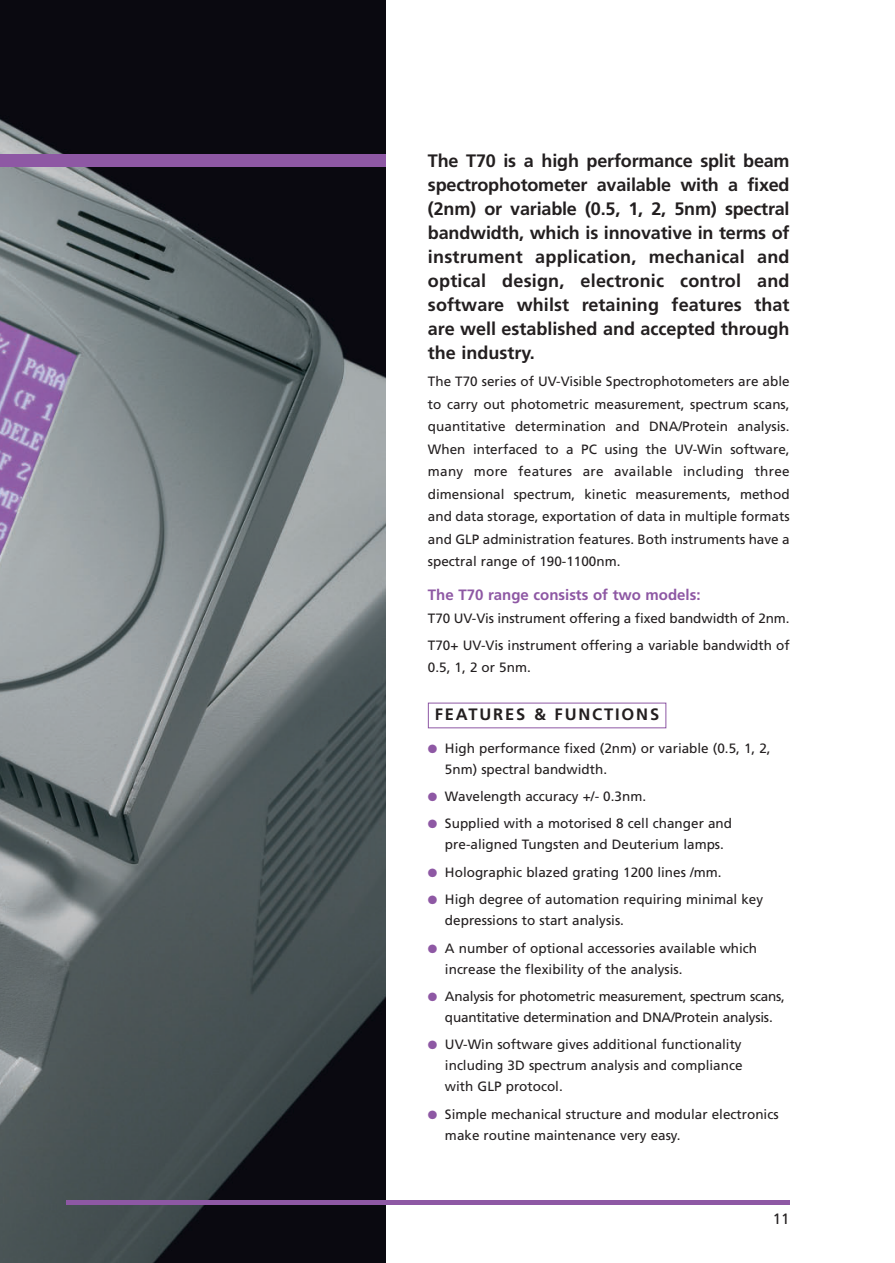
<style>
.page{position:relative;width:895px;height:1263px;background:#fff}
.page>*{position:absolute;margin:0;border:0;box-sizing:border-box;transform-origin:0 0}
.t1{font:700 18px/24px "Frutiger";color:#231f20;text-align:justify}
.t2{font:700 16.5px "Frutiger";letter-spacing:.11em;color:#231f20}
.t3{font:700 15px "Frutiger";color:#8e58a4}
.t4{font:15px "Frutiger";color:#231f20}
.t5{font:13.5px/22.5px "Frutiger";color:#231f20}
.s1{color:#8e58a4}
</style>
<div class="page">
<img style="left:0;top:0;width:385px;height:1263px">
<div style="left:0;top:154px;width:385px;height:13px;background:#8e58a4"></div>
<div style="left:428px;top:703px;width:238px;height:25px;border:1px solid #8e58a4"></div>
<hr style="left:66px;top:1200px;width:723px;height:4px;background:#8e58a4">
<p class="t1" style="left:428px;top:151px;width:363px">The T70 is a high performance split beam spectrophotometer available with a fixed (2nm) or variable (0.5, 1, 2, 5nm) spectral bandwidth, which is innovative in terms of instrument application, mechanical and optical design, electronic control and software whilst retaining features that are well established and accepted through the industry.</p>
<p class="t5" style="left:428px;top:371px;width:363px;text-align:justify">The T70 series of UV-Visible Spectrophotometers are able to carry out photometric measurement, spectrum scans, quantitative determination and DNA/Protein analysis.<br>When interfaced to a PC using the UV-Win software, many more features are available including three dimensional spectrum, kinetic measurements, method and data storage, exportation of data in multiple formats and GLP administration features. Both instruments have a spectral range of 190-1100nm.</p>
<p class="t3" style="left:428px;top:589px;width:274px">The T70 range consists of two models:</p>
<p class="t5" style="left:428px;top:606px;width:363px;line-height:26.7px">T70 UV-Vis instrument offering a fixed bandwidth of 2nm.<br>T70+ UV-Vis instrument offering a variable bandwidth of</p>
<p class="t5" style="left:428px;top:657px;width:104px">0.5, 1, 2 or 5nm.</p>
<p class="t2" style="left:435px;top:708px;width:226px">FEATURES &amp; FUNCTIONS</p>
<p class="t5" style="left:445px;top:739px;width:327px;line-height:21px;text-indent:-17px"><span class="s1">●</span> High performance fixed (2nm) or variable (0.5, 1, 2,<br>5nm) spectral bandwidth.</p>
<p class="t5" style="left:428px;top:786px;width:219px"><span class="s1">●</span> Wavelength accuracy +/- 0.3nm.</p>
<p class="t5" style="left:445px;top:814px;width:288px;line-height:21px;text-indent:-17px"><span class="s1">●</span> Supplied with a motorised 8 cell changer and pre-aligned Tungsten and Deuterium lamps.</p>
<p class="t5" style="left:428px;top:862px;width:295px"><span class="s1">●</span> Holographic blazed grating 1200 lines /mm.</p>
<p class="t5" style="left:445px;top:890px;width:320px;line-height:21px;text-indent:-17px"><span class="s1">●</span> High degree of automation requiring minimal key depressions to start analysis.</p>
<p class="t5" style="left:445px;top:938px;width:313px;line-height:21px;text-indent:-17px"><span class="s1">●</span> A number of optional accessories available which increase the flexibility of the analysis.</p>
<p class="t5" style="left:428px;top:987px;width:358px;line-height:21px;text-align:center"><span class="s1">●</span> Analysis for photometric measurement, spectrum scans, quantitative determination and DNA/Protein analysis.</p>
<p class="t5" style="left:445px;top:1035px;width:299px;line-height:21px;text-align:justify;text-indent:-17px"><span class="s1">●</span> UV-Win software gives additional functionality including 3D spectrum analysis and compliance with GLP protocol.</p>
<p class="t5" style="left:445px;top:1105px;width:335px;line-height:21px;text-indent:-17px"><span class="s1">●</span> Simple mechanical structure and modular electronics make routine maintenance very easy.</p>
<p class="t4" style="left:772px;top:1213px;width:18px">11</p>
</div>
